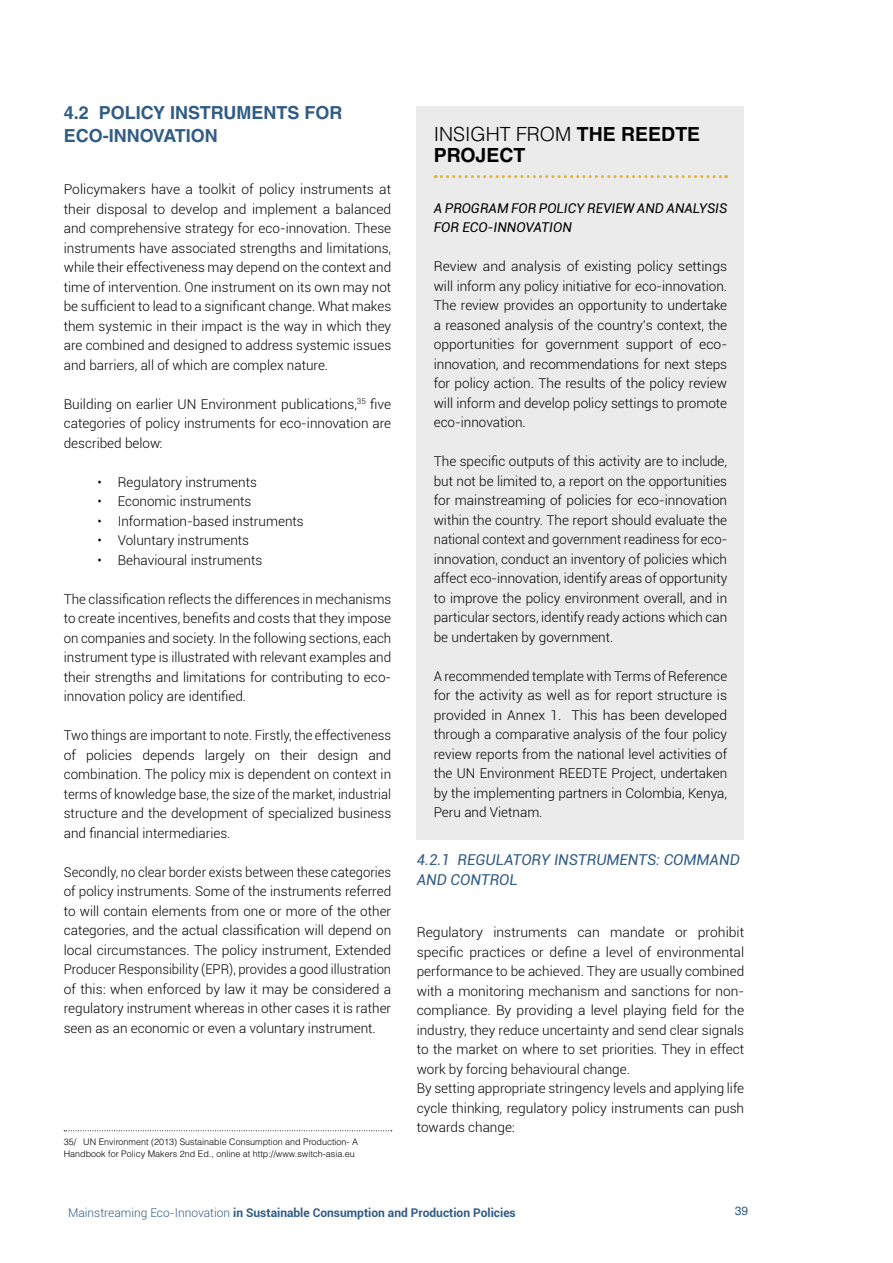
<style>
.page{position:relative;width:893px;height:1263px;background:#fff}
.page>*{position:absolute;margin:0;border:0;box-sizing:border-box;transform-origin:0 0}
.t1{font:700 19.5px/21px "Helvetica LT Std";color:#000}
.t2{font:700 18px/22.5px "Helvetica LT Std";color:#315c86}
.t3{font:italic 15px/19.5px "Roboto";color:#315c86}
.t4{font:300 13.5px/19.5px "Roboto";color:#000;text-align:justify}
.t5{font:italic 13.5px/19.5px "Roboto";color:#000}
.t6{font:700 12px "Roboto";color:#315c86}
.t7{font:12px "Helvetica LT Std";color:#315c86}
.t8{font:300 9px/12px "Helvetica LT Std";color:#000}
.s1{font-weight:300}
</style>
<div class="page">
<svg style="left:64px;top:1130px;width:328px;height:1px"></svg>
<div style="left:417px;top:106px;width:327px;height:734px;background:#ebebec"></div>
<svg style="left:435px;top:175px;width:292px;height:3px"></svg>
<h2 class="t2" style="left:64px;top:101px;width:280px">4.2 POLICY INSTRUMENTS FOR<br>ECO-INNOVATION</h2>
<p class="t4" style="left:64px;top:179px;width:329px">Policymakers have a toolkit of policy instruments at their disposal to develop and implement a balanced and comprehensive strategy for eco-innovation. These instruments have associated strengths and limitations, while their effectiveness may depend on the context and time of intervention. One instrument on its own may not be sufficient to lead to a significant change. What makes them systemic in their impact is the way in which they are combined and designed to address systemic issues and barriers, all of which are complex nature.</p>
<p class="t4" style="left:64px;top:394px;width:329px">Building on earlier UN Environment publications,<sup>35</sup> five categories of policy instruments for eco-innovation are described below:</p>
<p class="t4" style="left:98px;top:472px;width:161px">• Regulatory instruments</p>
<p class="t4" style="left:98px;top:491px;width:155px">• Economic instruments</p>
<p class="t4" style="left:98px;top:511px;width:208px">• Information-based instruments</p>
<p class="t4" style="left:98px;top:530px;width:153px">• Voluntary instruments</p>
<p class="t4" style="left:98px;top:550px;width:166px">• Behavioural instruments</p>
<p class="t4" style="left:64px;top:589px;width:329px">The classification reflects the differences in mechanisms to create incentives, benefits and costs that they impose on companies and society. In the following sections, each instrument type is illustrated with relevant examples and their strengths and limitations for contributing to eco&shy;innovation policy are identified.</p>
<p class="t4" style="left:64px;top:725px;width:329px">Two things are important to note. Firstly, the effectiveness of policies depends largely on their design and combination. The policy mix is dependent on context in terms of knowledge base, the size of the market, industrial structure and the development of specialized business and financial intermediaries.</p>
<p class="t4" style="left:64px;top:862px;width:329px">Secondly, no clear border exists between these categories of policy instruments. Some of the instruments referred to will contain elements from one or more of the other categories, and the actual classification will depend on local circumstances. The policy instrument, Extended Producer Responsibility (EPR), provides a good illustration of this: when enforced by law it may be considered a regulatory instrument whereas in other cases it is rather seen as an economic or even a voluntary instrument.</p>
<p class="t8" style="left:64px;top:1135px;width:296px">35/ UN Environment (2013) Sustainable Consumption and Production- A<br>Handbook for Policy Makers 2nd Ed., online at http://www.switch-asia.eu</p>
<h1 class="t1" style="left:434px;top:123px;width:268px"><span class="s1">INSIGHT FROM</span> THE REEDTE<br>PROJECT</h1>
<p class="t5" style="left:434px;top:198px;width:295px">A PROGRAM FOR POLICY REVIEW AND ANALYSIS<br>FOR ECO-INNOVATION</p>
<p class="t4" style="left:434px;top:256px;width:295px">Review and analysis of existing policy settings will inform any policy initiative for eco-innovation.<br>The review provides an opportunity to undertake a reasoned analysis of the country’s context, the opportunities for government support of eco&shy;innovation, and recommendations for next steps for policy action. The results of the policy review will inform and develop policy settings to promote eco-innovation.</p>
<p class="t4" style="left:434px;top:451px;width:295px">The specific outputs of this activity are to include, but not be limited to, a report on the opportunities for mainstreaming of policies for eco-innovation within the country. The report should evaluate the national context and government readiness for eco&shy;innovation, conduct an inventory of policies which affect eco-innovation, identify areas of opportunity to improve the policy environment overall, and in particular sectors, identify ready actions which can be undertaken by government.</p>
<p class="t4" style="left:434px;top:666px;width:295px">A recommended template with Terms of Reference for the activity as well as for report structure is provided in Annex 1. This has been developed through a comparative analysis of the four policy review reports from the national level activities of the UN Environment REEDTE Project, undertaken by the implementing partners in Colombia, Kenya, Peru and Vietnam.</p>
<p class="t3" style="left:417px;top:849px;width:325px">4.2.1 REGULATORY INSTRUMENTS: COMMAND<br>AND CONTROL</p>
<p class="t4" style="left:417px;top:922px;width:329px;text-align:left">Regulatory instruments can mandate or prohibit specific practices or define a level of environmental performance to be achieved. They are usually combined with a monitoring mechanism and sanctions for non&shy;compliance. By providing a level playing field for the industry, they reduce uncertainty and send clear signals to the market on where to set priorities. They in effect work by forcing behavioural change.<br>By setting appropriate stringency levels and applying life cycle thinking, regulatory policy instruments can push towards change:</p>
<p class="t6" style="left:68px;top:1204px;width:449px"><span class="s1">Mainstreaming Eco-Innovation</span> in Sustainable Consumption and Production Policies</p>
<p class="t7" style="left:735px;top:1203px;width:15px">39</p>
</div>
